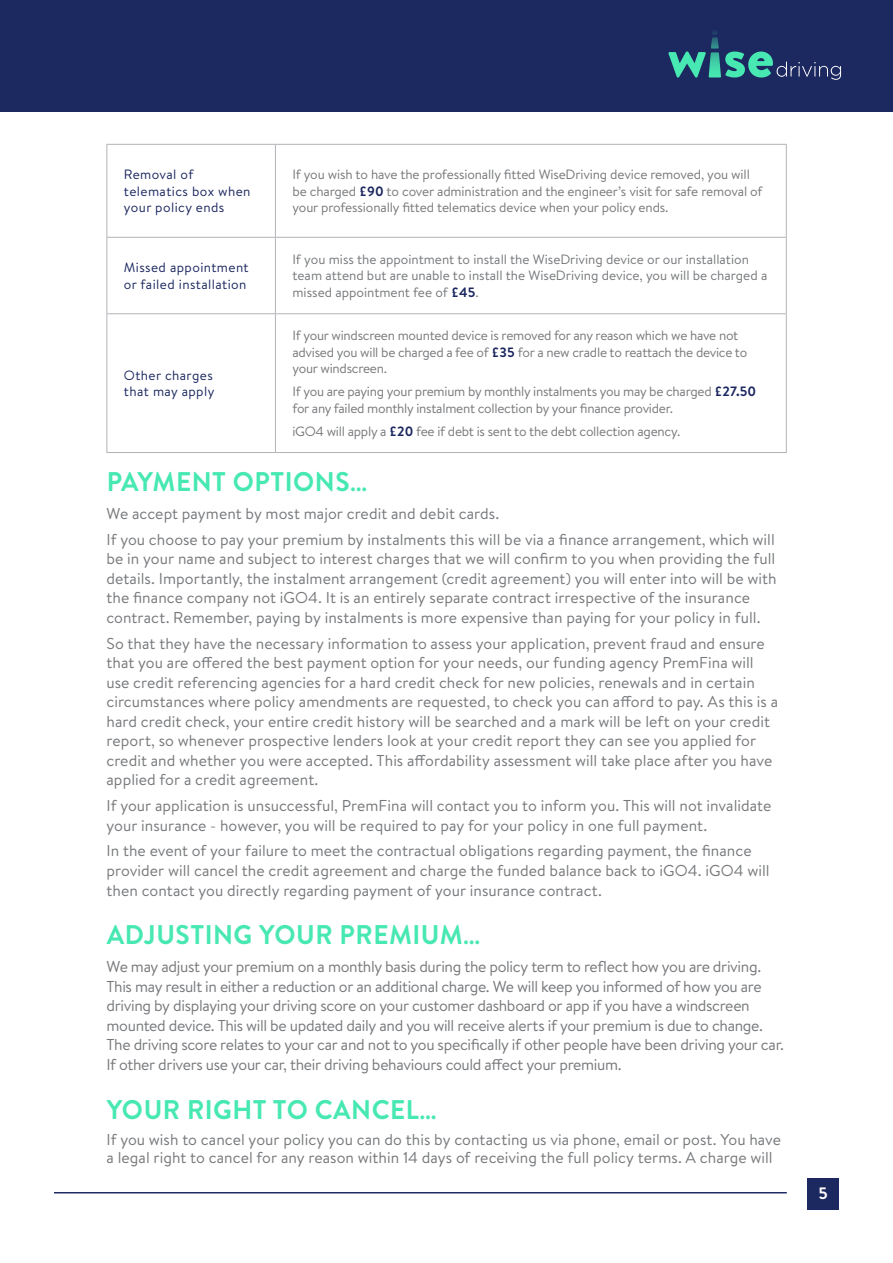
<style>
.page{position:relative;width:893px;height:1263px;background:#fff}
.page>*{position:absolute;margin:0;border:0;box-sizing:border-box;transform-origin:0 0}
.Headers{font:700 27px "Brandon Text";letter-spacing:.02em;color:#47e8b2}
.t1{font:700 16.5px "Brandon Text";color:#fff}
.t2{font:15.75px/19.5px "Brandon Text";color:#76787b}
.t3{font:15.75px/19.5px "Brandon Text";letter-spacing:-.02em;color:#76787b}
.t4{font:13.5px/16.5px "Brandon Text";letter-spacing:-.02em;color:#76787b}
.t5{font:13.5px/16.5px "Brandon Text";color:#76787b}
.t6{font:13.5px/16.5px "Brandon Text";letter-spacing:.03em;color:#1c2860}
.s1{font-weight:700;color:#1c2860}
</style>
<div class="page">
<div style="left:807px;top:1178px;width:32px;height:31px;background:#1c2860"></div>
<div style="left:0;top:0;width:893px;height:112px;background:#1c2860"></div>
<svg style="left:668px;top:31px;width:173px;height:49px"></svg>
<hr style="left:54px;top:1192px;width:733px;height:1px;background:#1c2860">
<hr style="left:106px;top:144px;width:169px;height:1px;background:#b2b3b7">
<hr style="left:106px;top:145px;width:1px;height:92px;background:#b2b3b7">
<hr style="left:275px;top:144px;width:512px;height:1px;background:#b2b3b7">
<hr style="left:275px;top:145px;width:1px;height:92px;background:#b2b3b7">
<hr style="left:786px;top:145px;width:1px;height:92px;background:#b2b3b7">
<hr style="left:106px;top:237px;width:169px;height:1px;background:#b2b3b7">
<hr style="left:106px;top:238px;width:1px;height:75px;background:#b2b3b7">
<hr style="left:275px;top:237px;width:512px;height:1px;background:#b2b3b7">
<hr style="left:275px;top:238px;width:1px;height:75px;background:#b2b3b7">
<hr style="left:786px;top:238px;width:1px;height:75px;background:#b2b3b7">
<hr style="left:106px;top:313px;width:169px;height:1px;background:#b2b3b7">
<hr style="left:106px;top:314px;width:1px;height:138px;background:#b2b3b7">
<hr style="left:275px;top:313px;width:512px;height:1px;background:#b2b3b7">
<hr style="left:275px;top:314px;width:1px;height:138px;background:#b2b3b7">
<hr style="left:786px;top:314px;width:1px;height:138px;background:#b2b3b7">
<hr style="left:106px;top:452px;width:169px;height:1px;background:#b2b3b7">
<hr style="left:275px;top:452px;width:512px;height:1px;background:#b2b3b7">
<p class="t6" style="left:124px;top:166px;width:128px">Removal of telematics box when your policy ends</p>
<p class="t4" style="left:292px;top:166px;width:472px">If you wish to have the professionally fitted WiseDriving device removed, you will be charged <span class="s1">£90</span> to cover administration and the engineer’s visit for safe removal of your professionally fitted telematics device when your policy ends.</p>
<p class="t6" style="left:124px;top:259px;width:126px">Missed appointment or failed installation</p>
<p class="t5" style="left:292px;top:250px;width:476px">If you miss the appointment to install the WiseDriving device or our installation team attend but are unable to install the WiseDriving device, you will be charged a missed appointment fee of <span class="s1">£45</span>.</p>
<p class="t6" style="left:124px;top:366px;width:92px">Other charges that may apply</p>
<p class="t4" style="left:292px;top:327px;width:456px">If your windscreen mounted device is removed for any reason which we have not advised you will be charged a fee of <span class="s1">£35</span> for a new cradle to reattach the device to your windscreen.</p>
<p class="t4" style="left:292px;top:383px;width:465px">If you are paying your premium by monthly instalments you may be charged <span class="s1">£27.50 </span>for any failed monthly instalment collection by your finance provider.</p>
<p class="t4" style="left:292px;top:422px;width:389px">iGO4 will apply a <span class="s1">£20</span> fee if debt is sent to the debt collection agency.</p>
<p class="Headers" style="left:107px;top:463px;width:262px">PAYMENT OPTIONS…</p>
<p class="t2" style="left:106px;top:503px;width:394px">We accept payment by most major credit and debit cards.</p>
<p class="t2" style="left:106px;top:529px;width:672px">If you choose to pay your premium by instalments this will be via a finance arrangement, which will be in your name and subject to interest charges that we will confirm to you when providing the full details. Importantly, the instalment arrangement (credit agreement) you will enter into will be with the finance company not iGO4. It is an entirely separate contract irrespective of the insurance contract. Remember, paying by instalments is more expensive than paying for your policy in full.</p>
<p class="t2" style="left:106px;top:633px;width:673px">So that they have the necessary information to assess your application, prevent fraud and ensure that you are offered the best payment option for your needs, our funding agency PremFina will use credit referencing agencies for a hard credit check for new policies, renewals and in certain circumstances where policy amendments are requested, to check you can afford to pay. As this is a hard credit check, your entire credit history will be searched and a mark will be left on your credit report, so whenever prospective lenders look at your credit report they can see you applied for credit and whether you were accepted. This affordability assessment will take place after you have applied for a credit agreement.</p>
<p class="t2" style="left:106px;top:795px;width:666px">If your application is unsuccessful, PremFina will contact you to inform you. This will not invalidate your insurance - however, you will be required to pay for your policy in one full payment.</p>
<p class="t2" style="left:106px;top:841px;width:665px">In the event of your failure to meet the contractual obligations regarding payment, the finance provider will cancel the credit agreement and charge the funded balance back to iGO4. iGO4 will then contact you directly regarding payment of your insurance contract.</p>
<p class="Headers" style="left:107px;top:916px;width:375px">ADJUSTING YOUR PREMIUM…</p>
<p class="t3" style="left:106px;top:956px;width:679px">We may adjust your premium on a monthly basis during the policy term to reflect how you are driving.<br>This may result in either a reduction or an additional charge. We will keep you informed of how you are driving by displaying your driving score on your customer dashboard or app if you have a windscreen mounted device. This will be updated daily and you will receive alerts if your premium is due to change.<br>The driving score relates to your car and not to you specifically if other people have been driving your car.<br>If other drivers use your car, their driving behaviours could affect your premium.</p>
<p class="Headers" style="left:107px;top:1090px;width:331px">YOUR RIGHT TO CANCEL…</p>
<p class="t2" style="left:106px;top:1130px;width:676px;line-height:18px">If you wish to cancel your policy you can do this by contacting us via phone, email or post. You have a legal right to cancel for any reason within 14 days of receiving the full policy terms. A charge will</p>
<p class="t1" style="left:819px;top:1182px;width:11px">5</p>
</div>
